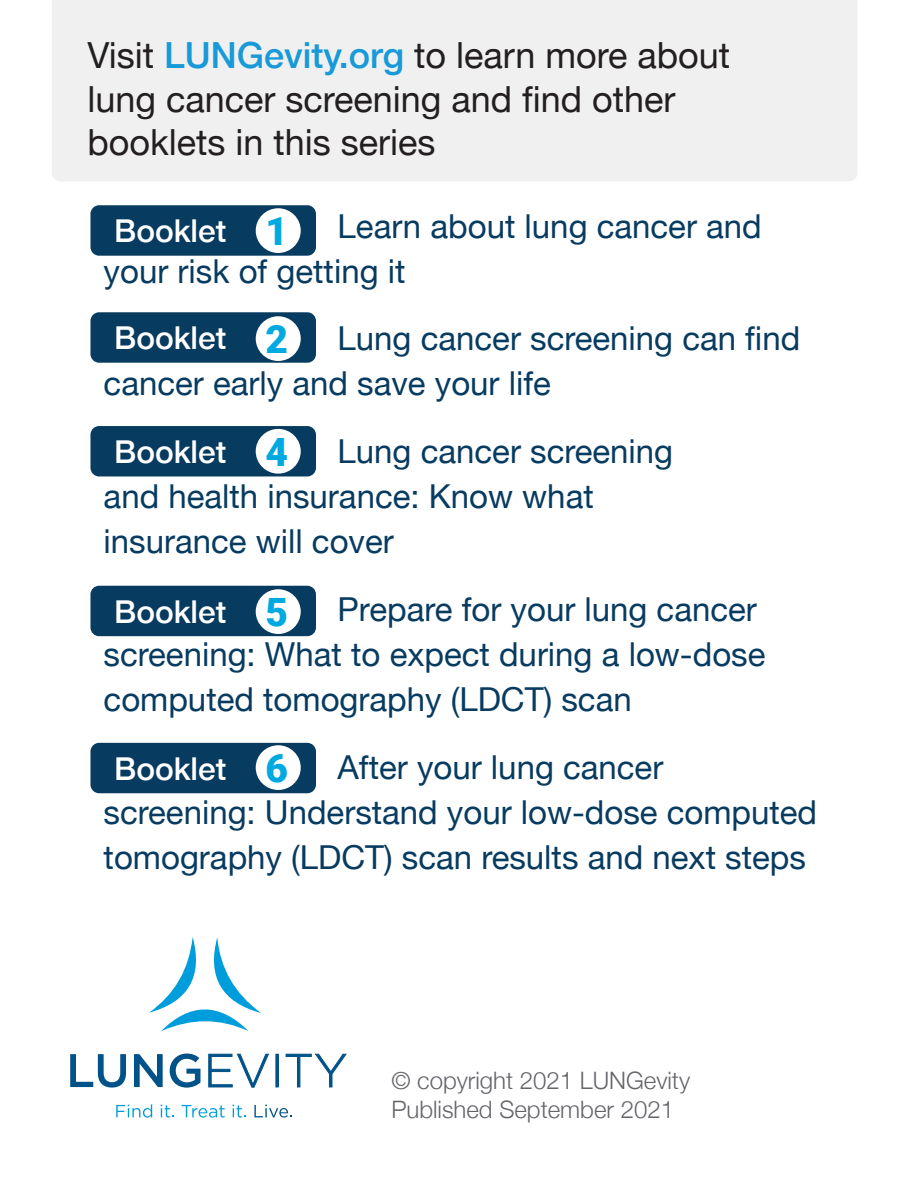
<style>
.page{position:relative;width:918px;height:1188px;background:#fff}
.page>*{position:absolute;margin:0;border:0;box-sizing:border-box;transform-origin:0 0}
.t1{font:900 39px "Roboto";color:#00a9e0}
.t2{font:36px/43.2px "Helvetica Neue";color:#231f20}
.booklet_list{font:33px/45px "Helvetica Neue";color:#083b60}
.Body_text{font:33px/45px "Helvetica Neue";color:#083b60}
.t3{font:500 31.5px "Helvetica Neue";color:#fff}
.t4{font:300 24px "Helvetica Neue";color:#64656a}
.s1{font-weight:500;color:#179ad7}
</style>
<div class="page">
<div style="left:90px;top:312px;width:226px;height:51px;background:#083b60;border-radius:9px"></div>
<div style="left:90px;top:426px;width:226px;height:50px;background:#083b60;border-radius:9px"></div>
<div style="left:90px;top:586px;width:226px;height:50px;background:#083b60;border-radius:9px"></div>
<div style="left:90px;top:743px;width:226px;height:50px;background:#083b60;border-radius:9px"></div>
<div style="left:52px;top:0;width:805px;height:181px;background:#f0f0f0"></div>
<div style="left:256px;top:316px;width:45px;height:45px;background:#fff;border-radius:50%"></div>
<div style="left:256px;top:429px;width:45px;height:45px;background:#fff;border-radius:50%"></div>
<div style="left:256px;top:589px;width:45px;height:45px;background:#fff;border-radius:50%"></div>
<div style="left:256px;top:745px;width:45px;height:45px;background:#fff;border-radius:50%"></div>
<div style="left:90px;top:205px;width:226px;height:51px;background:#083b60;border-radius:9px"></div>
<div style="left:256px;top:208px;width:45px;height:45px;background:#fff;border-radius:50%"></div>
<svg style="left:149px;top:937px;width:112px;height:94px"></svg>
<svg style="left:70px;top:1054px;width:56px;height:34px"></svg>
<svg style="left:134px;top:1054px;width:29px;height:33px"></svg>
<svg style="left:170px;top:1054px;width:30px;height:34px"></svg>
<svg style="left:208px;top:1054px;width:61px;height:34px"></svg>
<div style="left:276px;top:1054px;width:2px;height:33px;border:1px solid #005288"></div>
<svg style="left:286px;top:1054px;width:61px;height:33px"></svg>
<svg style="left:116px;top:1104px;width:36px;height:14px"></svg>
<svg style="left:161px;top:1105px;width:13px;height:13px"></svg>
<svg style="left:182px;top:1105px;width:43px;height:13px"></svg>
<svg style="left:233px;top:1105px;width:13px;height:13px"></svg>
<svg style="left:254px;top:1105px;width:38px;height:13px"></svg>
<h2 class="t2" style="left:87px;top:34px;width:644px">Visit <span class="s1">LUNGevity.org</span> to learn more about lung cancer screening and find other booklets in this series</h2>
<p class="Body_text" style="left:104px;top:203px;width:660px;text-indent:234px">Learn about lung cancer and your risk of getting it</p>
<p class="Body_text" style="left:104px;top:316px;width:698px;text-indent:234px">Lung cancer screening can find cancer early and save your life</p>
<p class="Body_text" style="left:104px;top:428px;width:571px;text-indent:234px">Lung cancer screening and health insurance: Know what insurance will cover</p>
<p class="t3" style="left:114px;top:206px;width:114px">Booklet</p>
<p class="t1" style="left:265px;top:204px;width:24px">1</p>
<p class="t1" style="left:265px;top:312px;width:24px">2</p>
<p class="t3" style="left:114px;top:313px;width:114px">Booklet</p>
<p class="t1" style="left:265px;top:425px;width:24px">4</p>
<p class="t3" style="left:114px;top:427px;width:114px">Booklet</p>
<p class="booklet_list" style="left:104px;top:586px;width:663px;text-indent:234px">Prepare for your lung cancer screening: What to expect during a low-dose computed tomography (LDCT) scan</p>
<p class="booklet_list" style="left:104px;top:744px;width:715px;text-indent:234px">After your lung cancer screening: Understand your low-dose computed tomography (LDCT) scan results and next steps</p>
<p class="t1" style="left:265px;top:585px;width:24px">5</p>
<p class="t3" style="left:114px;top:586px;width:114px">Booklet</p>
<p class="t1" style="left:265px;top:741px;width:24px">6</p>
<p class="t3" style="left:114px;top:743px;width:114px">Booklet</p>
<p class="t4" style="left:391px;top:1066px;width:300px">© copyright 2021 LUNGevity</p>
<p class="t4" style="left:391px;top:1094px;width:284px">Published September 2021</p>
</div>
